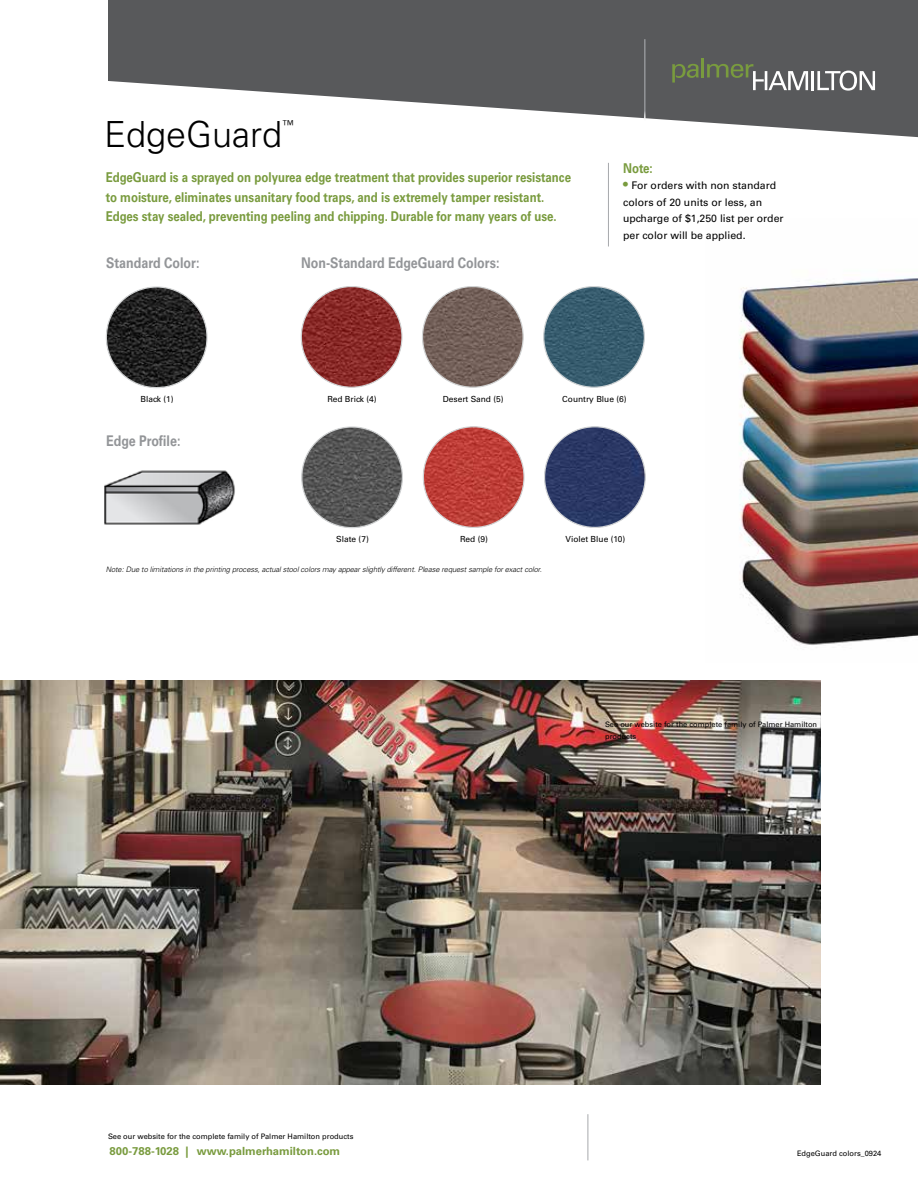
<style>
.page{position:relative;width:918px;height:1188px;background:#fff}
.page>*{position:absolute;margin:0;border:0;box-sizing:border-box;transform-origin:0 0}
.t1{font:300 36px "Univers LT Std";color:#000}
.t2{font:700 14.7px "Univers LT Std";color:#939598;scale:.85 1}
.t3{font:700 13.5px/19.5px "Univers LT Std";color:#799b3e;scale:.85 1}
.t4{font:300 12.3px "Univers LT Std";color:#000}
.t5{font:700 11.25px "Univers LT Std";color:#799b3e}
.t6{font:10.5px/16.5px "Univers LT Std";color:#000}
.t7{font:8.4px "Univers LT Std";color:#000}
.t8{font:7.5px/12px "Univers LT Std";color:#000}
.t9{font:italic 300 7.5px "Univers LT Std";letter-spacing:-.01em;color:#000}
.s1{font-size:13.5px;color:#799b3e}
</style>
<div class="page">
<svg style="left:108px;top:0;width:810px;height:137px;fill:#58595b"></svg>
<hr style="left:811px;top:71px;width:3px;height:19px;background:#fff">
<svg style="left:817px;top:71px;width:58px;height:20px"></svg>
<svg style="left:672px;top:58px;width:136px;height:32px;background:#6b7067"></svg>
<hr style="left:644px;top:39px;width:2px;height:89px;background:#fff">
<img style="left:739px;top:278px;width:179px;height:367px">
<img style="left:106px;top:287px;width:101px;height:101px;border-radius:50px">
<img style="left:423px;top:287px;width:100px;height:100px;border-radius:50px">
<img style="left:423px;top:427px;width:101px;height:100px;border-radius:50px">
<img style="left:544px;top:287px;width:100px;height:100px;border-radius:50px">
<img style="left:545px;top:427px;width:100px;height:100px;border-radius:50px">
<img style="left:301px;top:287px;width:101px;height:100px;border-radius:50px">
<img style="left:302px;top:427px;width:100px;height:101px;border-radius:50px">
<img style="left:104px;top:470px;width:131px;height:55px">
<img style="left:0;top:680px;width:820px;height:404px">
<hr style="left:608px;top:163px;width:1px;height:83px;background:#a7a9ac">
<hr style="left:587px;top:1114px;width:1px;height:46px;background:#a7a9ac">
<h1 class="t1" style="left:104px;top:112px;width:180px">EdgeGuard</h1>
<p class="t4" style="left:282px;top:118px;width:13px">™</p>
<p class="t3" style="left:106px;top:168px;width:549px">EdgeGuard is a sprayed on polyurea edge treatment that provides superior resistance to moisture, eliminates unsanitary food traps, and is extremely tamper resistant.<br>Edges stay sealed, preventing peeling and chipping. Durable for many years of use.</p>
<p class="t2" style="left:106px;top:255px;width:111px">Standard Color:</p>
<p class="t2" style="left:301px;top:254px;width:235px">Non-Standard EdgeGuard Colors:</p>
<p class="t3" style="left:623px;top:158px;width:36px">Note:</p>
<p class="t6" style="left:623px;top:177px;width:162px"><span class="s1">•</span> For orders with non standard colors of 20 units or less, an upcharge of $1,250 list per order per color will be applied.</p>
<p class="t7" style="left:141px;top:394px;width:35px">Black (1)</p>
<p class="t7" style="left:443px;top:394px;width:62px">Desert Sand (5)</p>
<p class="t7" style="left:327px;top:394px;width:51px">Red Brick (4)</p>
<p class="t2" style="left:106px;top:432px;width:89px">Edge Profile:</p>
<p class="t7" style="left:562px;top:394px;width:66px">Country Blue (6)</p>
<p class="t7" style="left:336px;top:534px;width:34px">Slate (7)</p>
<p class="t7" style="left:460px;top:534px;width:29px">Red (9)</p>
<p class="t9" style="left:106px;top:565px;width:437px">Note: Due to limitations in the printing process, actual stool colors may appear slightly different. Please request sample for exact color.</p>
<p class="t7" style="left:565px;top:534px;width:61px">Violet Blue (10)</p>
<p class="t8" style="left:605px;top:718px;width:214px">See our website for the complete family of Palmer Hamilton products</p>
<p class="t8" style="left:108px;top:1131px;width:247px">See our website for the complete family of Palmer Hamilton products</p>
<p class="t5" style="left:110px;top:1145px;width:232px">800-788-1028 | www.palmerhamilton.com</p>
<p class="t8" style="left:797px;top:1147px;width:86px">EdgeGuard colors_0924</p>
</div>
